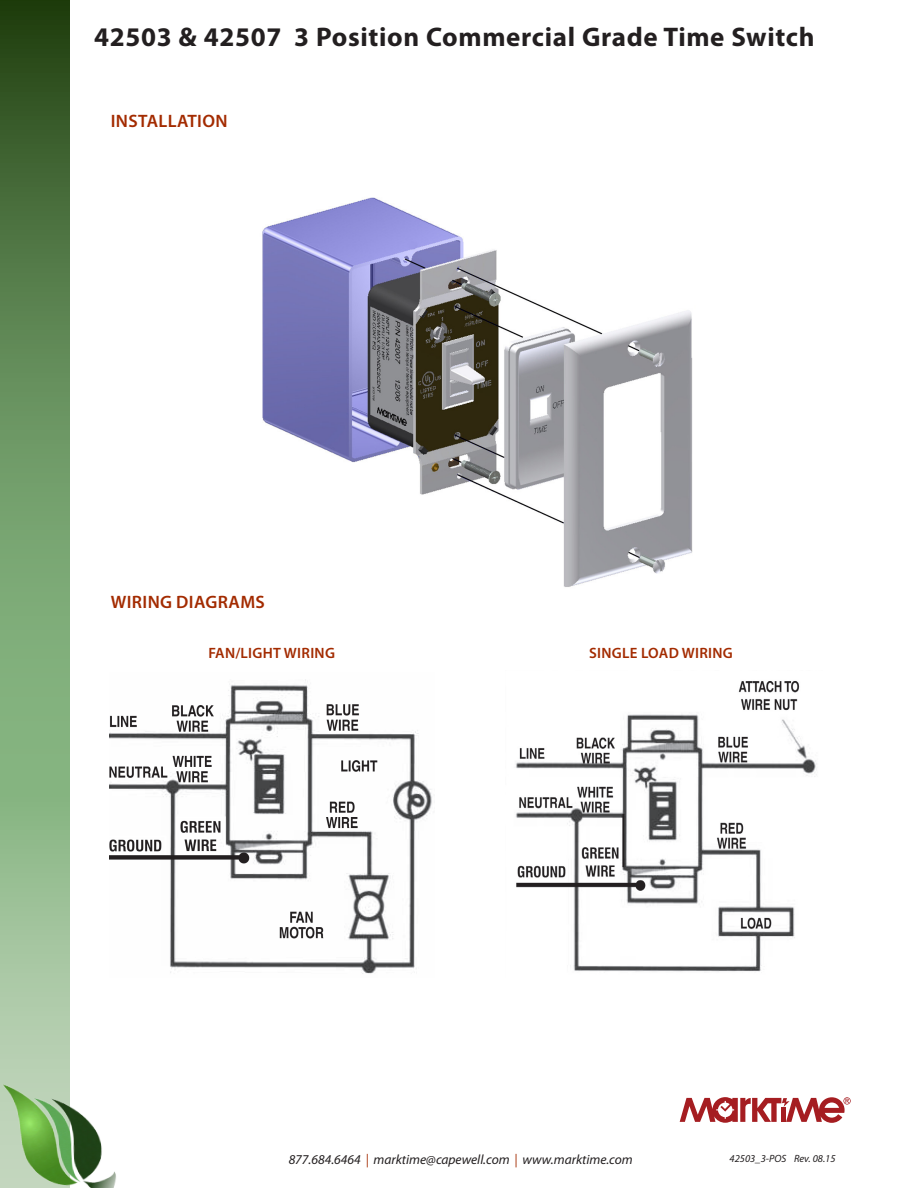
<style>
.page{position:relative;width:918px;height:1188px;background:#fff}
.page>*{position:absolute;margin:0;border:0;box-sizing:border-box;transform-origin:0 0}
.t1{font:700 27px "Myriad Pro";letter-spacing:.025em;color:#231f20}
.t2{font:600 18px "Myriad Pro";letter-spacing:.02em;color:#a32b00}
.t3{font:600 15px "Myriad Pro";letter-spacing:.02em;color:#a32b00}
.t4{font:italic 13.5px "Myriad Pro";color:#231f20}
.t5{font:italic 10.5px "Myriad Pro";color:#231f20}
.s1{color:#a32b00}
</style>
<div class="page">
<svg style="left:680px;top:1097px;width:171px;height:26px"></svg>
<svg style="left:0;top:0;width:69px;height:1074px"></svg>
<img style="left:0;top:1074px;width:116px;height:114px">
<img style="left:109px;top:679px;width:323px;height:295px">
<img style="left:262px;top:197px;width:431px;height:390px">
<img style="left:515px;top:681px;width:302px;height:291px">
<p class="t1" style="left:94px;top:22px;width:189px">42503 &amp; 42507</p>
<p class="t1" style="left:294px;top:22px;width:522px">3 Position Commercial Grade Time Switch</p>
<p class="t2" style="left:111px;top:111px;width:118px">INSTALLATION</p>
<p class="t2" style="left:111px;top:592px;width:156px">WIRING DIAGRAMS</p>
<p class="t3" style="left:208px;top:645px;width:128px">FAN/LIGHT WIRING</p>
<p class="t3" style="left:589px;top:645px;width:145px">SINGLE LOAD WIRING</p>
<p class="t4" style="left:289px;top:1152px;width:346px">877.684.6464 <span class="s1">|</span> marktime@capewell.com <span class="s1">|</span> www.marktime.com</p>
<p class="t5" style="left:730px;top:1153px;width:107px">42503_3-POS Rev. 08.15</p>
</div>
